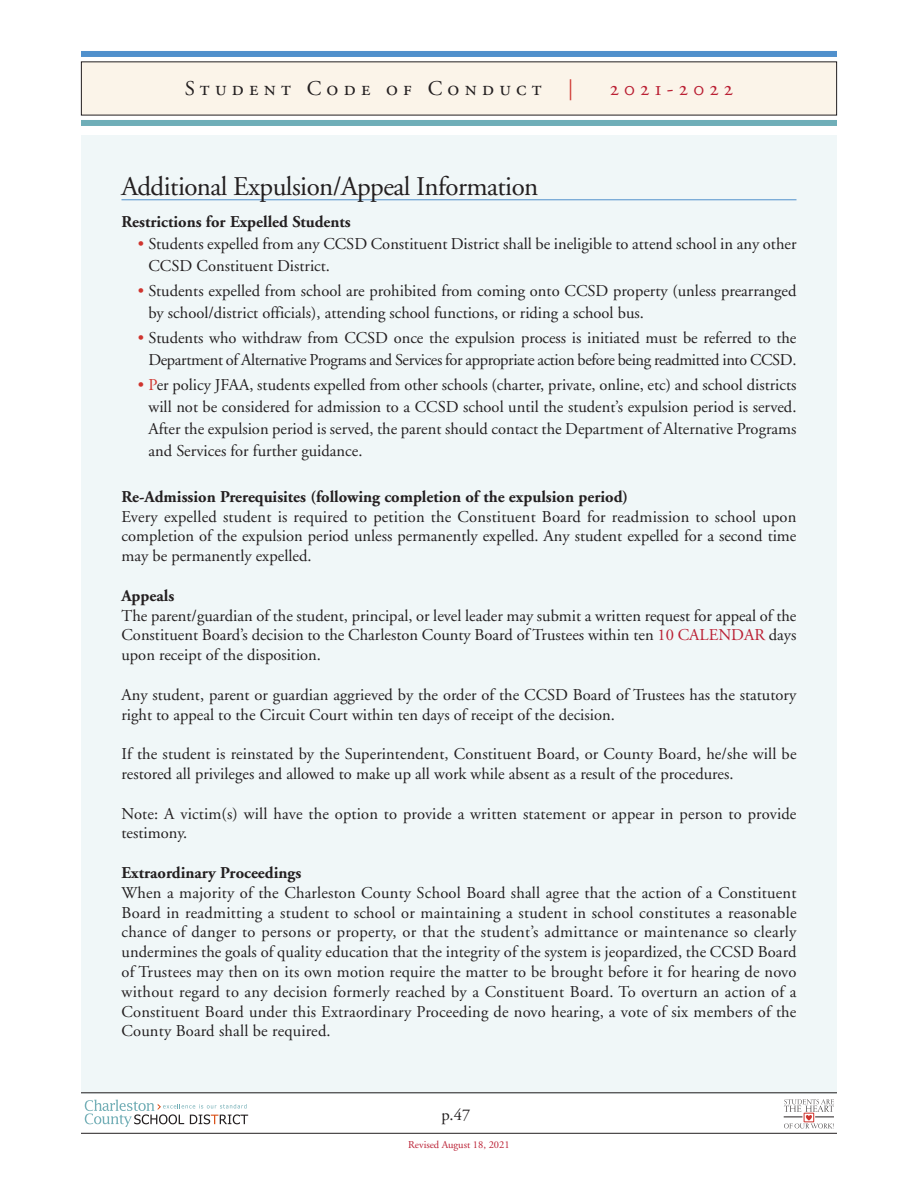
<style>
.page{position:relative;width:918px;height:1188px;background:#fff}
.page>*{position:absolute;margin:0;border:0;box-sizing:border-box;transform-origin:0 0}
.t1{font:27px "Adobe Garamond";letter-spacing:-.02em;color:#231f20}
.t2{font:21px "Adobe Garamond Regular SC";letter-spacing:.25em;color:#231f20}
.t3{font:21px "Adobe Garamond Regular SC";letter-spacing:.25em;color:#ba1f33}
.t4{font:16.5px/19.8px "Adobe Garamond";color:#231f20}
.t5{font:16.5px/22px "Adobe Garamond";letter-spacing:-.025em;color:#231f20;text-align:right}
.t6{font:700 16.5px "Adobe Garamond";color:#231f20}
.t7{font:10.5px "Adobe Garamond";color:#ba1f33}
.s1{color:#cf342e}
.s2{color:#ba1f33}
</style>
<div class="page">
<div style="left:81px;top:135px;width:756px;height:958px;background:#f0f7f8"></div>
<svg style="left:85px;top:1100px;width:163px;height:27px"></svg>
<hr style="left:81px;top:1092px;width:756px;height:1px;background:#231f20">
<hr style="left:81px;top:1133px;width:756px;height:1px;background:#231f20">
<svg style="left:784px;top:1099px;width:50px;height:29px"></svg>
<div style="left:804px;top:1113px;width:10px;height:9px;border:1px solid #cf342e"></div>
<div style="left:82px;top:62px;width:754px;height:53px;background:#fbf4e9"></div>
<div style="left:81px;top:120px;width:756px;height:6px;background:#6faeb8"></div>
<div style="left:81px;top:51px;width:756px;height:6px;background:#5090cc"></div>
<hr style="left:121px;top:199px;width:675px;height:1px;background:#5090cc">
<p class="t2" style="left:185px;top:76px;width:390px">Student Code of Conduct <span class="s1">|</span></p>
<p class="t3" style="left:610px;top:76px;width:125px">2021-2022</p>
<h1 class="t1" style="left:121px;top:176px;width:418px">Additional Expulsion/Appeal Information</h1>
<p class="t6" style="left:121px;top:215px;width:231px">Restrictions for Expelled Students</p>
<p class="t4" style="left:148px;top:234px;width:650px;line-height:22px;text-indent:-10px"><span class="s1">•</span> Students expelled from any CCSD Constituent District shall be ineligible to attend school in any other<br>CCSD Constituent District.</p>
<p class="t4" style="left:148px;top:281px;width:650px;line-height:22px;text-indent:-10px"><span class="s1">•</span> Students expelled from school are prohibited from coming onto CCSD property (unless prearranged by school/district officials), attending school functions, or riding a school bus.</p>
<p class="t5" style="left:138px;top:328px;width:660px"><span class="s1">•</span> Students who withdraw from CCSD once the expulsion process is initiated must be referred to the<br>Department of Alternative Programs and Services for appropriate action before being readmitted into CCSD.</p>
<p class="t4" style="left:148px;top:375px;width:650px;line-height:22px;text-align:justify;text-indent:-10px"><span class="s1">• P</span>er policy JFAA, students expelled from other schools (charter, private, online, etc) and school districts will not be considered for admission to a CCSD school until the student’s expulsion period is served.<br>After the expulsion period is served, the parent should contact the Department of Alternative Programs and Services for further guidance.</p>
<p class="t6" style="left:121px;top:490px;width:508px">Re-Admission Prerequisites (following completion of the expulsion period)</p>
<p class="t4" style="left:121px;top:508px;width:677px;text-align:justify">Every expelled student is required to petition the Constituent Board for readmission to school upon completion of the expulsion period unless permanently expelled. Any student expelled for a second time may be permanently expelled.</p>
<p class="t6" style="left:121px;top:589px;width:54px">Appeals</p>
<p class="t4" style="left:121px;top:607px;width:677px;text-align:justify">The parent/guardian of the student, principal, or level leader may submit a written request for appeal of the Constituent Board’s decision to the Charleston County Board of Trustees within ten <span class="s2">10 CALENDAR</span> days upon receipt of the disposition.</p>
<p class="t4" style="left:122px;top:686px;width:677px">Any student, parent or guardian aggrieved by the order of the CCSD Board of Trustees has the statutory right to appeal to the Circuit Court within ten days of receipt of the decision.</p>
<p class="t4" style="left:122px;top:746px;width:677px">If the student is reinstated by the Superintendent, Constituent Board, or County Board, he/she will be restored all privileges and allowed to make up all work while absent as a result of the procedures.</p>
<p class="t4" style="left:122px;top:805px;width:677px">Note: A victim(s) will have the option to provide a written statement or appear in person to provide testimony.</p>
<p class="t6" style="left:122px;top:866px;width:181px">Extraordinary Proceedings</p>
<p class="t4" style="left:122px;top:884px;width:677px;text-align:justify">When a majority of the Charleston County School Board shall agree that the action of a Constituent Board in readmitting a student to school or maintaining a student in school constitutes a reasonable chance of danger to persons or property, or that the student’s admittance or maintenance so clearly undermines the goals of quality education that the integrity of the system is jeopardized, the CCSD Board of Trustees may then on its own motion require the matter to be brought before it for hearing de novo without regard to any decision formerly reached by a Constituent Board. To overturn an action of a Constituent Board under this Extraordinary Proceeding de novo hearing, a vote of six members of the County Board shall be required.</p>
<p class="t4" style="left:442px;top:1106px;width:30px">p.47</p>
<p class="t7" style="left:408px;top:1140px;width:103px">Revised August 18, 2021</p>
</div>
